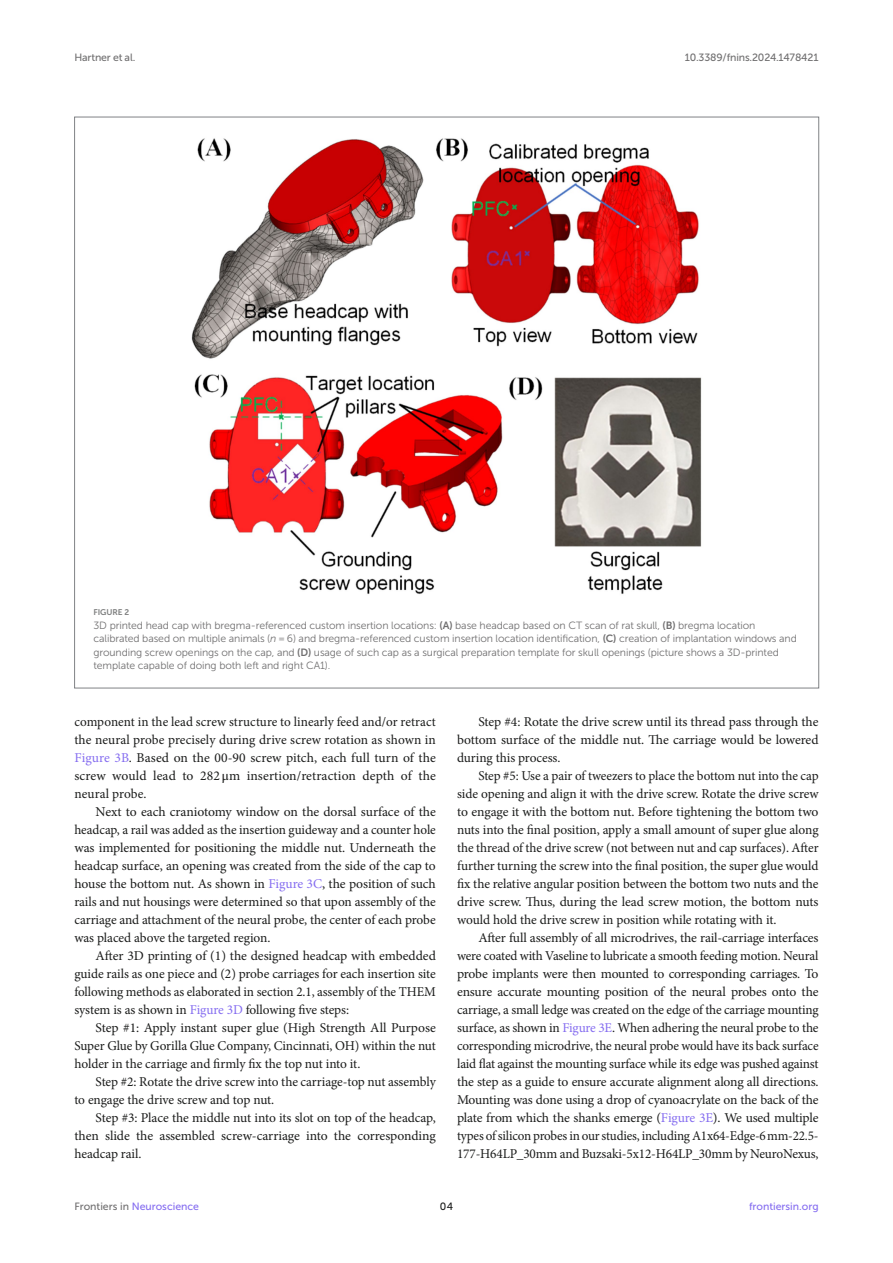
<style>
.page{position:relative;width:893px;height:1263px;background:#fff}
.page>*{position:absolute;margin:0;border:0;box-sizing:border-box;transform-origin:0 0}
.TEXT{font:13.5px/18px "Minion Pro";letter-spacing:-.01em;color:#1b1c1b;text-align:justify}
.TEXT_FLUSH{font:13.5px/18px "Minion Pro";letter-spacing:.005em;color:#1b1c1b;text-align:justify}
.FIG_LEG{font:10.5px/13.5px "Museo Sans 300";letter-spacing:-.01em;color:#706f70}
.t1{font:10.5px "Museo Sans 500";letter-spacing:-.015em;color:#706f70}
.t2{font:10.5px "Museo Sans 500";color:#856df0}
.t3{font:10.5px "Museo Sans 500";color:#1b1c1b}
.FIG_HD{font:8.25px "Museo Sans 700";letter-spacing:-.01em;color:#7e7f7f}
.s1{font-family:"Museo Sans 700"}
.s2{font-style:italic}
.s3{color:#856df0}
.s4{font-family:"STIX General"}
.s5{color:#706f70}
</style>
<div class="page">
<img style="left:191px;top:138px;width:511px;height:456px">
<p class="t1" style="left:74px;top:51px;width:62px">Hartner et al.</p>
<p class="t1" style="left:685px;top:51px;width:135px">10.3389/fnins.2024.1478421</p>
<p class="FIG_HD" style="left:94px;top:608px;width:37px">FIGURE 2</p>
<p class="FIG_LEG" style="left:94px;top:618px;width:705px">3D printed head cap with bregma-referenced custom insertion locations: <span class="s1">(A)</span> base headcap based on CT scan of rat skull, <span class="s1">(B)</span> bregma location calibrated based on multiple animals (<span class="s2">n</span> = 6) and bregma-referenced custom insertion location identification, <span class="s1">(C)</span> creation of implantation windows and grounding screw openings on the cap, and <span class="s1">(D)</span> usage of such cap as a surgical preparation template for skull openings (picture shows a 3D-printed template capable of doing both left and right CA1).</p>
<p class="TEXT_FLUSH" style="left:74px;top:713px;width:363px">component in the lead screw structure to linearly feed and/or retract the neural probe precisely during drive screw rotation as shown in <span class="s3">Figure 3B</span>. Based on the 00-90 screw pitch, each full turn of the screw would lead to 282 <span class="s4">μ</span>m insertion/retraction depth of the neural probe.</p>
<p class="TEXT" style="left:74px;top:803px;width:363px;text-indent:21px">Next to each craniotomy window on the dorsal surface of the headcap, a rail was added as the insertion guideway and a counter hole was implemented for positioning the middle nut. Underneath the headcap surface, an opening was created from the side of the cap to house the bottom nut. As shown in <span class="s3">Figure 3C</span>, the position of such rails and nut housings were determined so that upon assembly of the carriage and attachment of the neural probe, the center of each probe was placed above the targeted region.</p>
<p class="TEXT" style="left:74px;top:947px;width:363px;text-indent:21px">After 3D printing of (1) the designed headcap with embedded guide rails as one piece and (2) probe carriages for each insertion site following methods as elaborated in section 2.1, assembly of the THEM system is as shown in <span class="s3">Figure 3D</span> following five steps:</p>
<p class="TEXT" style="left:74px;top:1019px;width:363px;text-indent:21px">Step #1: Apply instant super glue (High Strength All Purpose Super Glue by Gorilla Glue Company, Cincinnati, OH) within the nut holder in the carriage and firmly fix the top nut into it.</p>
<p class="TEXT" style="left:74px;top:1073px;width:363px;text-indent:21px">Step #2: Rotate the drive screw into the carriage-top nut assembly to engage the drive screw and top nut.</p>
<p class="TEXT" style="left:74px;top:1109px;width:363px;text-indent:21px">Step #3: Place the middle nut into its slot on top of the headcap, then slide the assembled screw-carriage into the corresponding headcap rail.</p>
<p class="TEXT" style="left:457px;top:713px;width:363px;text-indent:21px">Step #4: Rotate the drive screw until its thread pass through the bottom surface of the middle nut. The carriage would be lowered during this process.</p>
<p class="TEXT" style="left:457px;top:767px;width:363px;text-indent:21px">Step #5: Use a pair of tweezers to place the bottom nut into the cap side opening and align it with the drive screw. Rotate the drive screw to engage it with the bottom nut. Before tightening the bottom two nuts into the final position, apply a small amount of super glue along the thread of the drive screw (not between nut and cap surfaces). After further turning the screw into the final position, the super glue would fix the relative angular position between the bottom two nuts and the drive screw. Thus, during the lead screw motion, the bottom nuts would hold the drive screw in position while rotating with it.</p>
<p class="TEXT" style="left:457px;top:929px;width:363px;text-indent:21px">After full assembly of all microdrives, the rail-carriage interfaces were coated with Vaseline to lubricate a smooth feeding motion. Neural probe implants were then mounted to corresponding carriages. To ensure accurate mounting position of the neural probes onto the carriage, a small ledge was created on the edge of the carriage mounting surface, as shown in <span class="s3">Figure 3E</span>. When adhering the neural probe to the corresponding microdrive, the neural probe would have its back surface laid flat against the mounting surface while its edge was pushed against the step as a guide to ensure accurate alignment along all directions.<br>Mounting was done using a drop of cyanoacrylate on the back of the plate from which the shanks emerge (<span class="s3">Figure 3E</span>). We used multiple types of silicon probes in our studies, including A1x64-Edge-6mm-22.5- 177-H64LP_30mm and Buzsaki-5x12-H64LP_30mm by NeuroNexus,</p>
<p class="t2" style="left:74px;top:1200px;width:126px"><span class="s5">Frontiers in</span> Neuroscience</p>
<p class="t3" style="left:440px;top:1200px;width:15px">04</p>
<p class="t2" style="left:749px;top:1200px;width:71px">frontiersin.org</p>
</div>
